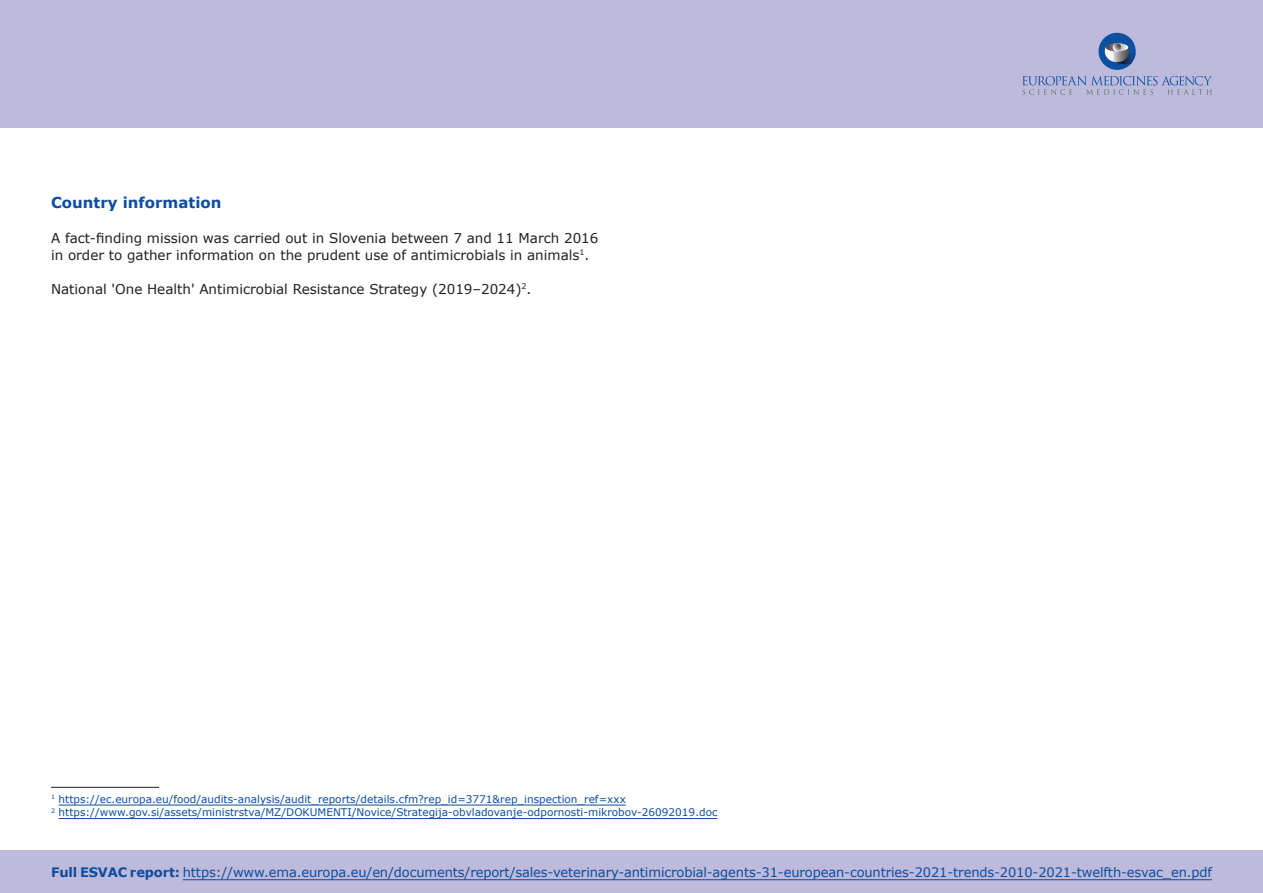
<style>
.page{position:relative;width:1263px;height:893px;background:#fff}
.page>*{position:absolute;margin:0;border:0;box-sizing:border-box;transform-origin:0 0}
.t1{font:700 15px "Verdana";color:#0d4da1}
.Body_text{font:13.5px/17.1px "Verdana";color:#231f20}
.t2{font:13.05px "Verdana";letter-spacing:-.01em;color:#0d4da1}
.Footnote{font:10.5px "Verdana";color:#0d4da1}
.s1{font-weight:700}
</style>
<div class="page">
<div style="left:0;top:0;width:1263px;height:128px;background:#bdbadb"></div>
<svg style="left:1022px;top:76px;width:190px;height:19px"></svg>
<div style="left:1098px;top:33px;width:38px;height:37px;background:#0c51a1;border-radius:50%"></div>
<svg style="left:1105px;top:43px;width:30px;height:21px"></svg>
<hr style="left:51px;top:787px;width:108px;height:1px;background:#231f20">
<hr style="left:59px;top:805px;width:567px;height:1px;background:#0d4da1">
<hr style="left:59px;top:818px;width:658px;height:1px;background:#0d4da1">
<div style="left:0;top:850px;width:1263px;height:43px;background:#bdbadb"></div>
<hr style="left:183px;top:879px;width:1029px;height:1px;background:#0d4da1">
<p class="t1" style="left:51px;top:193px;width:172px">Country information</p>
<p class="Body_text" style="left:51px;top:229px;width:549px">A fact-finding mission was carried out in Slovenia between 7 and 11 March 2016 in order to gather information on the prudent use of antimicrobials in animals<sup>1</sup>.</p>
<p class="Body_text" style="left:51px;top:281px;width:482px">National 'One Health' Antimicrobial Resistance Strategy (2019–2024)<sup>2</sup>.</p>
<p class="Footnote" style="left:51px;top:792px;width:576px"><sup>1</sup> https://ec.europa.eu/food/audits-analysis/audit_reports/details.cfm?rep_id=3771&amp;rep_inspection_ref=xxx</p>
<p class="Footnote" style="left:51px;top:806px;width:668px"><sup>2</sup> https://www.gov.si/assets/ministrstva/MZ/DOKUMENTI/Novice/Strategija-obvladovanje-odpornosti-mikrobov-26092019.doc</p>
<p class="t2" style="left:51px;top:864px;width:1162px"><span class="s1">Full ESVAC report:</span> https://www.ema.europa.eu/en/documents/report/sales-veterinary-antimicrobial-agents-31-european-countries-2021-trends-2010-2021-twelfth-esvac_en.pdf</p>
</div>
